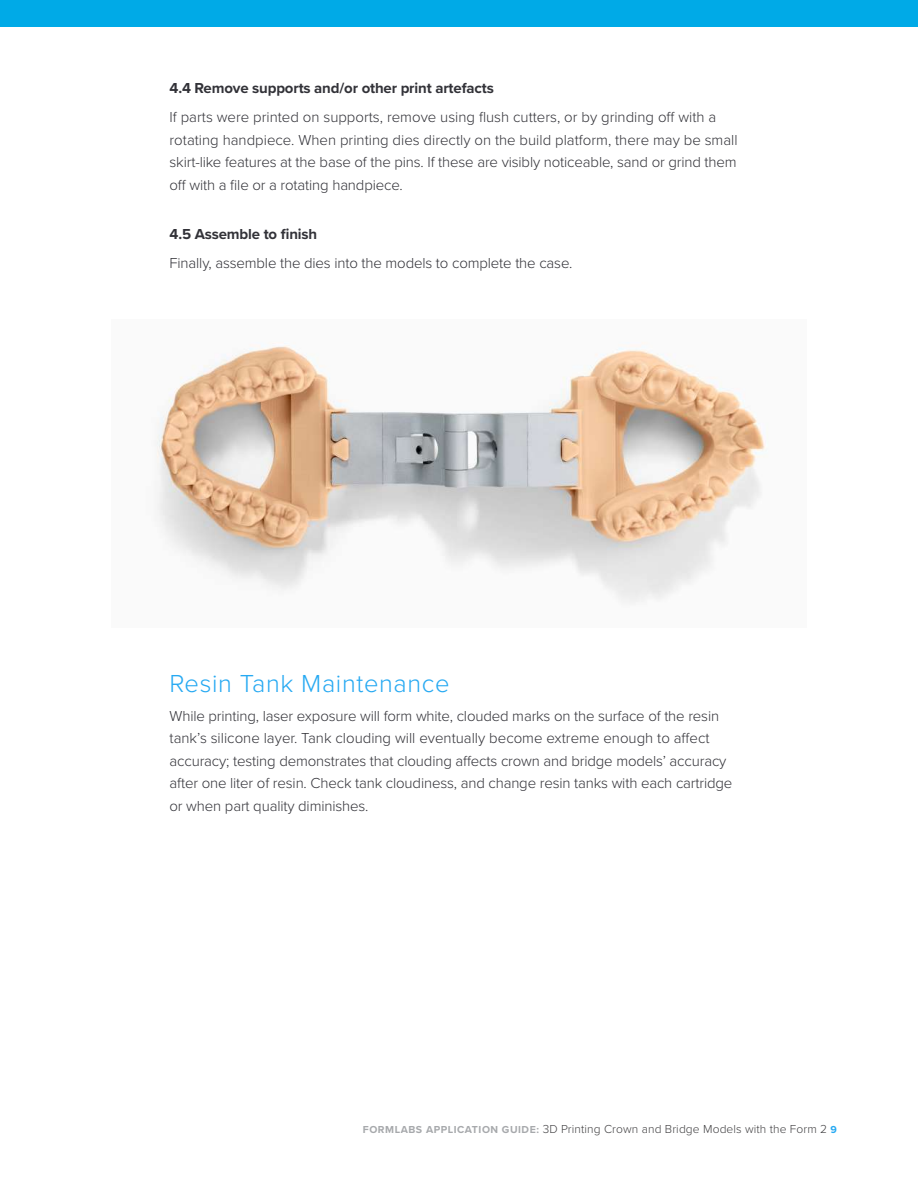
<style>
.page{position:relative;width:918px;height:1188px;background:#fff}
.page>*{position:absolute;margin:0;border:0;box-sizing:border-box;transform-origin:0 0}
.t1{font:300 25.5px "Proxima Nova";letter-spacing:.025em;color:#26a9f2}
.t2{font:300 15px/22.5px "Proxima Nova";letter-spacing:-.01em;color:#323238}
.t3{font:700 15px "Proxima Nova";letter-spacing:-.01em;color:#323238}
.t4{font:300 12px "Proxima Nova";letter-spacing:.01em;color:#414042}
.s1{font-weight:700;font-size:10.5px;color:#a7a9ac}
.s2{font-weight:700;font-size:10.5px;color:#26a9f2}
</style>
<div class="page">
<div style="left:0;top:0;width:918px;height:27px;background:#00aae7"></div>
<img style="left:156px;top:342px;width:611px;height:262px">
<p class="t3" style="left:170px;top:77px;width:326px">4.4 Remove supports and/or other print artefacts</p>
<p class="t2" style="left:170px;top:105px;width:570px">If parts were printed on supports, remove using flush cutters, or by grinding off with a rotating handpiece. When printing dies directly on the build platform, there may be small skirt-like features at the base of the pins. If these are visibly noticeable, sand or grind them off with a file or a rotating handpiece.</p>
<p class="t3" style="left:170px;top:223px;width:149px">4.5 Assemble to finish</p>
<p class="t2" style="left:170px;top:251px;width:404px">Finally, assemble the dies into the models to complete the case.</p>
<h1 class="t1" style="left:170px;top:664px;width:282px">Resin Tank Maintenance</h1>
<p class="t2" style="left:170px;top:704px;width:564px">While printing, laser exposure will form white, clouded marks on the surface of the resin tank’s silicone layer. Tank clouding will eventually become extreme enough to affect accuracy; testing demonstrates that clouding affects crown and bridge models’ accuracy after one liter of resin. Check tank cloudiness, and change resin tanks with each cartridge or when part quality diminishes.</p>
<p class="t4" style="left:363px;top:1121px;width:476px"><span class="s1">FORMLABS APPLICATION GUIDE:</span> 3D Printing Crown and Bridge Models with the Form 2 <span class="s2">9</span></p>
</div>
